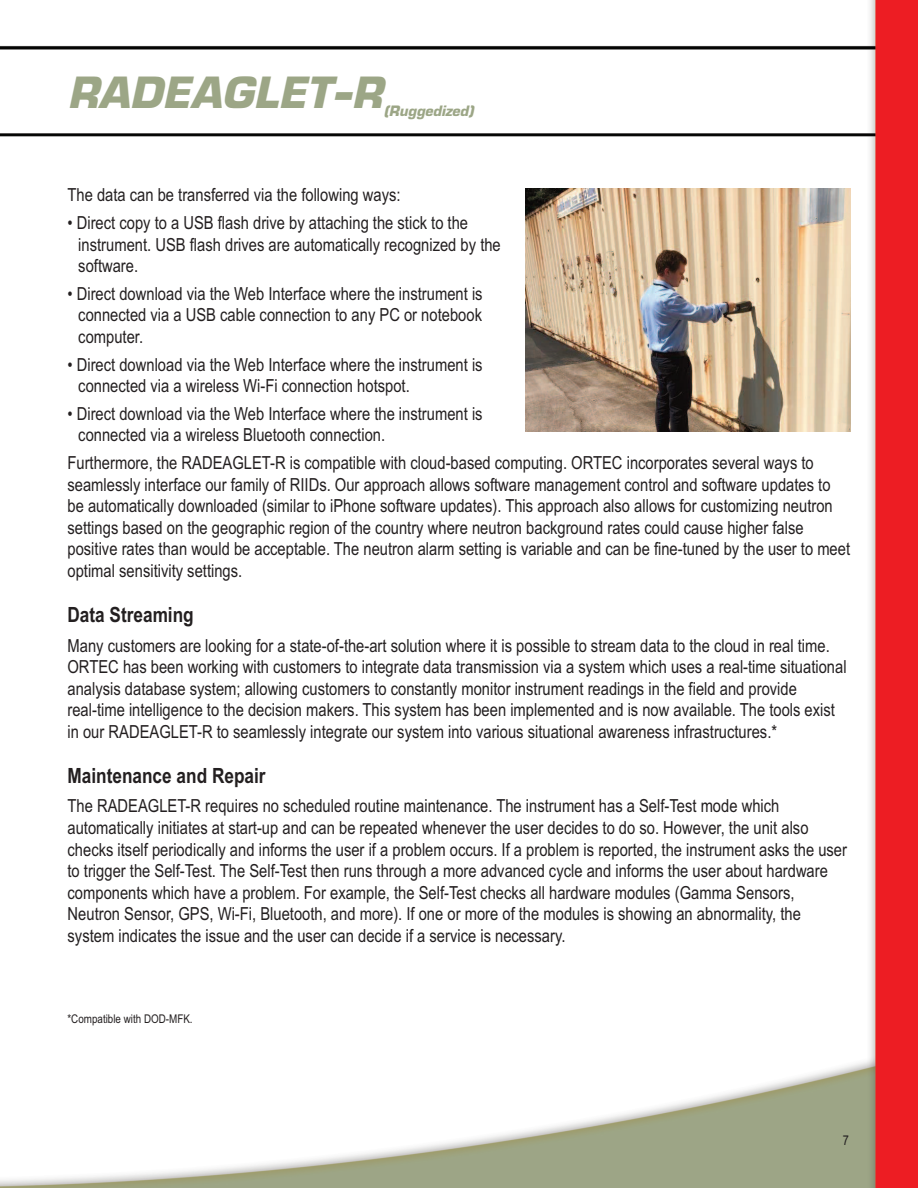
<style>
.page{position:relative;width:918px;height:1188px;background:#fff}
.page>*{position:absolute;margin:0;border:0;box-sizing:border-box;transform-origin:0 0}
.t1{font:45px "EGG Eurostile";color:#9ca686}
.t2{font:700 21px "Arial Narrow";color:#231f20}
.t3{font:18px/21.6px "Arial Narrow";color:#231f20}
.t4{font:15px "EGG Eurostile";color:#9ca686}
.t5{font:13.5px "Arial Narrow";color:#231f20}
.t6{font:12px "Arial Narrow";color:#231f20}
</style>
<div class="page">
<img style="left:0;top:0;width:918px;height:1188px">
<img style="left:525px;top:188px;width:325px;height:244px">
<h1 class="t1" style="left:68px;top:66px;width:317px">RADEAGLET-R</h1>
<p class="t4" style="left:384px;top:102px;width:92px">(Ruggedized)</p>
<p class="t3" style="left:68px;top:184px;width:335px">The data can be transferred via the following ways:</p>
<p class="t3" style="left:78px;top:212px;width:424px;text-indent:-11px">• Direct copy to a USB flash drive by attaching the stick to the instrument. USB flash drives are automatically recognized by the software.</p>
<p class="t3" style="left:78px;top:283px;width:406px;text-align:justify;text-indent:-11px">• Direct download via the Web Interface where the instrument is connected via a USB cable connection to any PC or notebook computer.</p>
<p class="t3" style="left:78px;top:354px;width:406px;text-indent:-11px">• Direct download via the Web Interface where the instrument is connected via a wireless Wi-Fi connection hotspot.</p>
<p class="t3" style="left:78px;top:403px;width:406px;text-indent:-11px">• Direct download via the Web Interface where the instrument is connected via a wireless Bluetooth connection.</p>
<p class="t3" style="left:68px;top:452px;width:784px">Furthermore, the RADEAGLET-R is compatible with cloud-based computing. ORTEC incorporates several ways to seamlessly interface our family of RIIDs. Our approach allows software management control and software updates to be automatically downloaded (similar to iPhone software updates). This approach also allows for customizing neutron settings based on the geographic region of the country where neutron background rates could cause higher false positive rates than would be acceptable. The neutron alarm setting is variable and can be fine-tuned by the user to meet optimal sensitivity settings.</p>
<p class="t2" style="left:68px;top:603px;width:128px">Data Streaming</p>
<p class="t3" style="left:68px;top:635px;width:781px">Many customers are looking for a state-of-the-art solution where it is possible to stream data to the cloud in real time.<br>ORTEC has been working with customers to integrate data transmission via a system which uses a real-time situational analysis database system; allowing customers to constantly monitor instrument readings in the field and provide real-time intelligence to the decision makers. This system has been implemented and is now available. The tools exist in our RADEAGLET-R to seamlessly integrate our system into various situational awareness infrastructures.*</p>
<p class="t2" style="left:68px;top:764px;width:200px">Maintenance and Repair</p>
<p class="t3" style="left:68px;top:795px;width:781px">The RADEAGLET-R requires no scheduled routine maintenance. The instrument has a Self-Test mode which automatically initiates at start-up and can be repeated whenever the user decides to do so. However, the unit also checks itself periodically and informs the user if a problem occurs. If a problem is reported, the instrument asks the user to trigger the Self-Test. The Self-Test then runs through a more advanced cycle and informs the user about hardware components which have a problem. For example, the Self-Test checks all hardware modules (Gamma Sensors, Neutron Sensor, GPS, Wi-Fi, Bluetooth, and more). If one or more of the modules is showing an abnormality, the system indicates the issue and the user can decide if a service is necessary.</p>
<p class="t6" style="left:68px;top:1012px;width:127px">*Compatible with DOD-MFK.</p>
<p class="t5" style="left:843px;top:1133px;width:8px">7</p>
</div>
